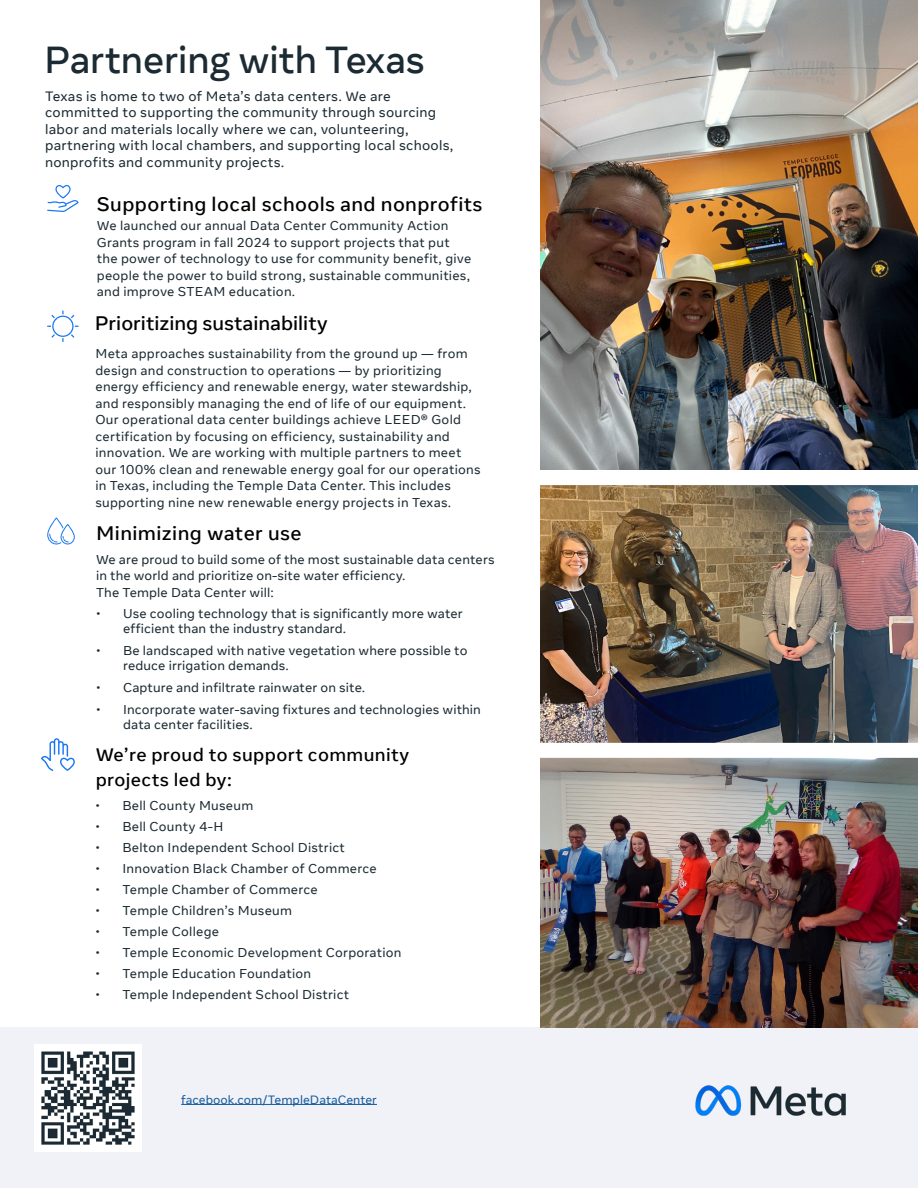
<style>
.page{position:relative;width:918px;height:1188px;background:#fff}
.page>*{position:absolute;margin:0;border:0;box-sizing:border-box;transform-origin:0 0}
.t1{font:500 37.5px "Optimistic Display";color:#1c2b33}
.t2{font:500 19.5px "Optimistic Text";letter-spacing:.02em;color:#000}
.t3{font:500 19.5px "Optimistic Text";color:#000}
.t4{font:500 18px/24.8px "Optimistic Text";letter-spacing:.02em;color:#000}
.BODY_COPY{font:13.5px/16.5px "Optimistic Text";letter-spacing:.02em;color:#1c2b33}
.t5{font:12.75px/16.5px "Optimistic Text";letter-spacing:.02em;color:#1c2b33}
.t6{font:12px "Optimistic Text";color:#175d9e}
</style>
<div class="page">
<div style="left:0;top:1027px;width:918px;height:161px;background:#f1f2f7"></div>
<img style="left:540px;top:485px;width:378px;height:542px">
<img style="left:540px;top:0;width:378px;height:469px">
<div style="left:520px;top:743px;width:398px;height:15px;background:#fff"></div>
<hr style="left:181px;top:1104px;width:196px;height:1px;background:#175d9e">
<svg style="left:47px;top:185px;width:32px;height:27px"></svg>
<svg style="left:47px;top:517px;width:28px;height:27px"></svg>
<svg style="left:47px;top:311px;width:32px;height:31px"></svg>
<img style="left:695px;top:1085px;width:151px;height:31px">
<svg style="left:41px;top:738px;width:34px;height:33px"></svg>
<img style="left:34px;top:1044px;width:108px;height:108px">
<p class="t1" style="left:44px;top:36px;width:382px">Partnering with Texas</p>
<p class="BODY_COPY" style="left:45px;top:88px;width:410px">Texas is home to two of Meta’s data centers. We are committed to supporting the community through sourcing labor and materials locally where we can, volunteering, partnering with local chambers, and supporting local schools, nonprofits and community projects.</p>
<p class="t2" style="left:97px;top:192px;width:387px">Supporting local schools and nonprofits</p>
<p class="t5" style="left:97px;top:218px;width:376px">We launched our annual Data Center Community Action Grants program in fall 2024 to support projects that put the power of technology to use for community benefit, give people the power to build strong, sustainable communities, and improve STEAM education.</p>
<p class="t3" style="left:95px;top:311px;width:235px">Prioritizing sustainability</p>
<p class="t5" style="left:95px;top:346px;width:387px">Meta approaches sustainability from the ground up — from design and construction to operations — by prioritizing energy efficiency and renewable energy, water stewardship, and responsibly managing the end of life of our equipment.<br>Our operational data center buildings achieve LEED® Gold certification by focusing on efficiency, sustainability and innovation. We are working with multiple partners to meet our 100% clean and renewable energy goal for our operations in Texas, including the Temple Data Center. This includes supporting nine new renewable energy projects in Texas.</p>
<p class="t2" style="left:96px;top:521px;width:207px">Minimizing water use</p>
<p class="t5" style="left:96px;top:551px;width:400px">We are proud to build some of the most sustainable data centers in the world and prioritize on-site water efficiency.<br>The Temple Data Center will:</p>
<p class="t5" style="left:123px;top:607px;width:341px;line-height:15px;text-indent:-27px">• Use cooling technology that is significantly more water efficient than the industry standard.</p>
<p class="t5" style="left:123px;top:643px;width:346px;line-height:15px;text-indent:-27px">• Be landscaped with native vegetation where possible to reduce irrigation demands.</p>
<p class="t5" style="left:96px;top:679px;width:271px">• Capture and infiltrate rainwater on site.</p>
<p class="t5" style="left:123px;top:702px;width:359px;line-height:15px;text-indent:-27px">• Incorporate water-saving fixtures and technologies within data center facilities.</p>
<p class="t4" style="left:96px;top:743px;width:315px">We’re proud to support community projects led by:</p>
<p class="t5" style="left:95px;top:798px;width:159px">• Bell County Museum</p>
<p class="t5" style="left:95px;top:819px;width:129px">• Bell County 4-H</p>
<p class="t5" style="left:95px;top:840px;width:251px">• Belton Independent School District</p>
<p class="t5" style="left:95px;top:861px;width:283px">• Innovation Black Chamber of Commerce</p>
<p class="t5" style="left:95px;top:882px;width:224px">• Temple Chamber of Commerce</p>
<p class="t5" style="left:95px;top:903px;width:198px">• Temple Children’s Museum</p>
<p class="t5" style="left:95px;top:924px;width:125px">• Temple College</p>
<p class="t5" style="left:95px;top:945px;width:308px">• Temple Economic Development Corporation</p>
<p class="t5" style="left:95px;top:966px;width:217px">• Temple Education Foundation</p>
<p class="t5" style="left:95px;top:987px;width:255px">• Temple Independent School District</p>
<p class="t6" style="left:181px;top:1092px;width:197px">facebook.com/TempleDataCenter</p>
</div>
